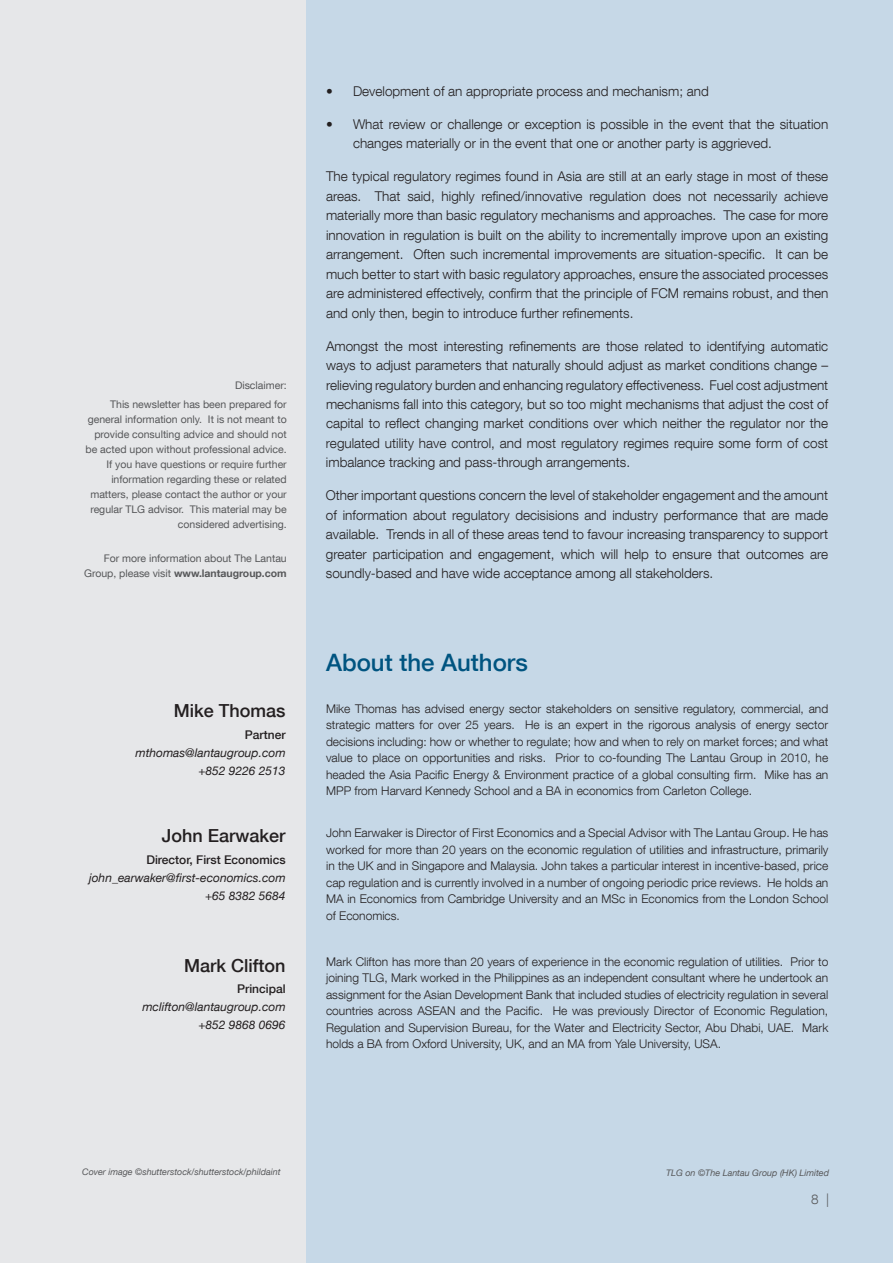
<style>
.page{position:relative;width:893px;height:1263px;background:#fff}
.page>*{position:absolute;margin:0;border:0;box-sizing:border-box;transform-origin:0 0}
.t1{font:500 24px "Helvetica Neue LT Com";color:#005480}
.t2{font:500 18px "Helvetica Neue LT Com";color:#231f20}
.t3{font:300 13.5px/19.5px "Helvetica Neue LT Com";color:#231f20;text-align:justify}
.t4{font:300 13.5px "Helvetica Neue LT Com";color:#57585a}
.t5{font:300 12px/16.5px "Helvetica Neue LT Com";color:#231f20;text-align:justify}
.t6{font:italic 12px/18px "Helvetica Neue LT Com";color:#231f20;text-align:right}
.t7{font:500 12px "Helvetica Neue LT Com";color:#231f20}
.t8{font:10.5px/15px "Helvetica Neue LT Com";color:#57585a;text-align:right}
.t9{font:italic 9px "Helvetica Neue LT Com";color:#57585a}
.s1{font-weight:700}
</style>
<div class="page">
<div style="left:305px;top:0;width:588px;height:1263px;background:#c6d8e7"></div>
<div style="left:0;top:0;width:305px;height:1263px;background:#e6e7e9"></div>
<p class="t8" style="left:110px;top:375px;width:178px;line-height:19.4px">Disclaimer:<br>This newsletter has been prepared for</p>
<p class="t8" style="left:86px;top:411px;width:203px">general information only. It is not meant to provide consulting advice and should not be acted upon without professional advice.<br>If you have questions or require further information regarding these or related matters, please contact the author or your regular TLG advisor. This material may be considered advertising.</p>
<p class="t8" style="left:84px;top:551px;width:204px">For more information about The Lantau<br>Group, please visit <span class="s1">www.lantaugroup.com</span></p>
<h2 class="t2" style="left:174px;top:700px;width:113px">Mike Thomas</h2>
<p class="t7" style="left:245px;top:727px;width:42px">Partner</p>
<p class="t6" style="left:136px;top:743px;width:152px">mthomas@lantaugroup.com +852 9226 2513</p>
<h2 class="t2" style="left:162px;top:825px;width:125px">John Earwaker</h2>
<p class="t7" style="left:146px;top:852px;width:141px">Director, First Economics</p>
<p class="t6" style="left:89px;top:868px;width:198px">john_earwaker@first-economics.com +65 8382 5684</p>
<h2 class="t2" style="left:184px;top:954px;width:103px">Mark Clifton</h2>
<p class="t7" style="left:237px;top:982px;width:50px">Principal</p>
<p class="t6" style="left:142px;top:998px;width:145px">mclifton@lantaugroup.com +852 9868 0696</p>
<p class="t3" style="left:326px;top:81px;width:384px">• Development of an appropriate process and mechanism; and</p>
<p class="t3" style="left:353px;top:114px;width:477px;text-indent:-27px">• What review or challenge or exception is possible in the event that the situation changes materially or in the event that one or another party is aggrieved.</p>
<p class="t3" style="left:326px;top:166px;width:504px">The typical regulatory regimes found in Asia are still at an early stage in most of these areas. That said, highly refined/innovative regulation does not necessarily achieve materially more than basic regulatory mechanisms and approaches. The case for more innovation in regulation is built on the ability to incrementally improve upon an existing arrangement. Often such incremental improvements are situation-specific. It can be much better to start with basic regulatory approaches, ensure the associated processes are administered effectively, confirm that the principle of FCM remains robust, and then and only then, begin to introduce further refinements.</p>
<p class="t3" style="left:326px;top:336px;width:504px">Amongst the most interesting refinements are those related to identifying automatic ways to adjust parameters that naturally should adjust as market conditions change – relieving regulatory burden and enhancing regulatory effectiveness. Fuel cost adjustment mechanisms fall into this category, but so too might mechanisms that adjust the cost of capital to reflect changing market conditions over which neither the regulator nor the regulated utility have control, and most regulatory regimes require some form of cost imbalance tracking and pass-through arrangements.</p>
<p class="t3" style="left:326px;top:486px;width:504px">Other important questions concern the level of stakeholder engagement and the amount of information about regulatory decisisions and industry performance that are made available. Trends in all of these areas tend to favour increasing transparency to support greater participation and engagement, which will help to ensure that outcomes are soundly-based and have wide acceptance among all stakeholders.</p>
<h1 class="t1" style="left:326px;top:648px;width:203px">About the Authors</h1>
<p class="t5" style="left:326px;top:700px;width:504px">Mike Thomas has advised energy sector stakeholders on sensitive regulatory, commercial, and strategic matters for over 25 years. He is an expert in the rigorous analysis of energy sector decisions including: how or whether to regulate; how and when to rely on market forces; and what value to place on opportunities and risks. Prior to co-founding The Lantau Group in 2010, he headed the Asia Pacific Energy &amp; Environment practice of a global consulting firm. Mike has an MPP from Harvard Kennedy School and a BA in economics from Carleton College.</p>
<p class="t5" style="left:326px;top:825px;width:504px">John Earwaker is Director of First Economics and a Special Advisor with The Lantau Group. He has worked for more than 20 years on the economic regulation of utilities and infrastructure, primarily in the UK and in Singapore and Malaysia. John takes a particular interest in incentive-based, price cap regulation and is currently involved in a number of ongoing periodic price reviews. He holds an MA in Economics from Cambridge University and an MSc in Economics from the London School of Economics.</p>
<p class="t5" style="left:326px;top:953px;width:504px">Mark Clifton has more than 20 years of experience in the economic regulation of utilities. Prior to joining TLG, Mark worked in the Philippines as an independent consultant where he undertook an assignment for the Asian Development Bank that included studies of electricity regulation in several countries across ASEAN and the Pacific. He was previously Director of Economic Regulation, Regulation and Supervision Bureau, for the Water and Electricity Sector, Abu Dhabi, UAE. Mark holds a BA from Oxford University, UK, and an MA from Yale University, USA.</p>
<p class="t9" style="left:82px;top:1166px;width:200px">Cover image ©shutterstock/shutterstock/phildaint</p>
<p class="t9" style="left:666px;top:1167px;width:165px">TLG on ©The Lantau Group (HK) Limited</p>
<p class="t4" style="left:811px;top:1191px;width:20px">8 |</p>
</div>
